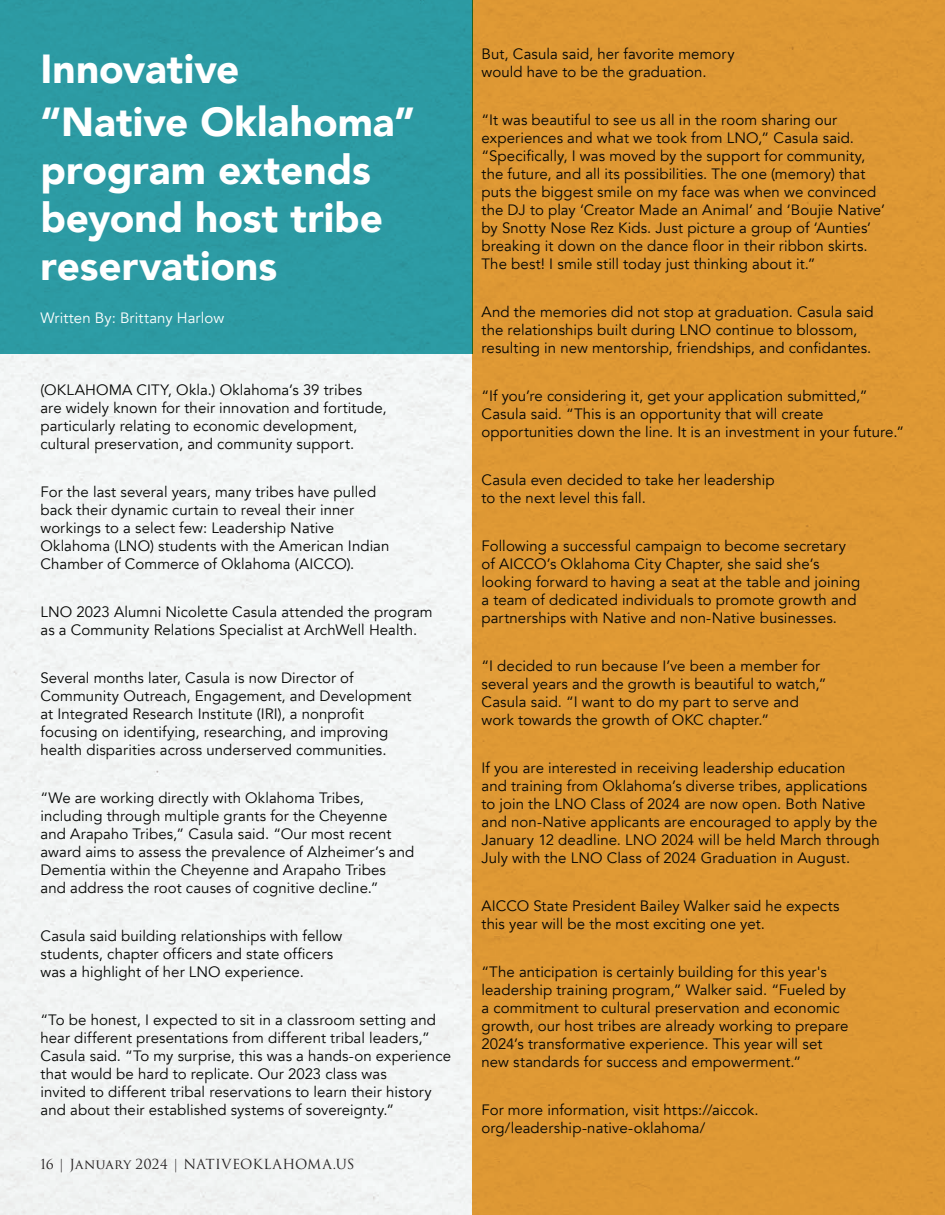
<style>
.page{position:relative;width:945px;height:1215px;background:#fff}
.page>*{position:absolute;margin:0;border:0;box-sizing:border-box;transform-origin:0 0}
.t1{font:900 40.5px/48px "Avenir";color:#fff}
.t2{font:15px/18px "Avenir";letter-spacing:.005em;color:#040503}
.t3{font:15px "Avenir";letter-spacing:.005em;color:#fff}
.t4{font:13.5px "Trajan Pro 3";letter-spacing:.015em;color:#231f20}
</style>
<div class="page">
<div style="left:0;top:0;width:472px;height:354px;background:#2c9aa3"></div>
<div style="left:472px;top:0;width:473px;height:1215px;background:#de9834"></div>
<h1 class="t1" style="left:40px;top:40px;width:376px;line-height:54px">Innovative<br>“Native Oklahoma”</h1>
<h1 class="t1" style="left:40px;top:145px;width:344px">program extends beyond host tribe reservations</h1>
<p class="t3" style="left:40px;top:308px;width:185px">Written By: Brittany Harlow</p>
<p class="t2" style="left:40px;top:381px;width:348px">(OKLAHOMA CITY, Okla.) Oklahoma’s 39 tribes are widely known for their innovation and fortitude, particularly relating to economic development, cultural preservation, and community support.</p>
<p class="t2" style="left:40px;top:483px;width:351px">For the last several years, many tribes have pulled back their dynamic curtain to reveal their inner workings to a select few: Leadership Native Oklahoma (LNO) students with the American Indian Chamber of Commerce of Oklahoma (AICCO).</p>
<p class="t2" style="left:40px;top:603px;width:394px">LNO 2023 Alumni Nicolette Casula attended the program as a Community Relations Specialist at ArchWell Health.</p>
<p class="t2" style="left:40px;top:669px;width:372px">Several months later, Casula is now Director of Community Outreach, Engagement, and Development at Integrated Research Institute (IRI), a nonprofit focusing on identifying, researching, and improving health disparities across underserved communities.</p>
<p class="t2" style="left:40px;top:789px;width:375px">“We are working directly with Oklahoma Tribes, including through multiple grants for the Cheyenne and Arapaho Tribes,” Casula said. “Our most recent award aims to assess the prevalence of Alzheimer’s and Dementia within the Cheyenne and Arapaho Tribes and address the root causes of cognitive decline.”</p>
<p class="t2" style="left:40px;top:927px;width:303px">Casula said building relationships with fellow students, chapter officers and state officers was a highlight of her LNO experience.</p>
<p class="t2" style="left:40px;top:1011px;width:412px">“To be honest, I expected to sit in a classroom setting and hear different presentations from different tribal leaders,” Casula said. “To my surprise, this was a hands-on experience that would be hard to replicate. Our 2023 class was<br>invited to different tribal reservations to learn their history and about their established systems of sovereignty.”</p>
<p class="t4" style="left:40px;top:1154px;width:315px">16 | January 2024 | NATIVEOKLAHOMA.US</p>
<p class="t2" style="left:482px;top:45px;width:255px">But, Casula said, her favorite memory would have to be the graduation.</p>
<p class="t2" style="left:482px;top:111px;width:405px">“It was beautiful to see us all in the room sharing our experiences and what we took from LNO,” Casula said. “Specifically, I was moved by the support for community, the future, and all its possibilities. The one (memory) that puts the biggest smile on my face was when we convinced the DJ to play ‘Creator Made an Animal’ and ‘Boujie Native’ by Snotty Nose Rez Kids. Just picture a group of ‘Aunties’ breaking it down on the dance floor in their ribbon skirts.<br>The best! I smile still today just thinking about it.”</p>
<p class="t2" style="left:482px;top:303px;width:394px">And the memories did not stop at graduation. Casula said the relationships built during LNO continue to blossom, resulting in new mentorship, friendships, and confidantes.</p>
<p class="t2" style="left:482px;top:387px;width:424px">“If you’re considering it, get your application submitted,”<br>Casula said. “This is an opportunity that will create opportunities down the line. It is an investment in your future.”</p>
<p class="t2" style="left:482px;top:471px;width:295px">Casula even decided to take her leadership to the next level this fall.</p>
<p class="t2" style="left:482px;top:537px;width:380px">Following a successful campaign to become secretary of AICCO’s Oklahoma City Chapter, she said she’s looking forward to having a seat at the table and joining a team of dedicated individuals to promote growth and partnerships with Native and non-Native businesses.</p>
<p class="t2" style="left:482px;top:657px;width:347px">“I decided to run because I’ve been a member for several years and the growth is beautiful to watch,” Casula said. “I want to do my part to serve and work towards the growth of OKC chapter.”</p>
<p class="t2" style="left:482px;top:759px;width:400px">If you are interested in receiving leadership education<br>and training from Oklahoma’s diverse tribes, applications to join the LNO Class of 2024 are now open. Both Native and non-Native applicants are encouraged to apply by the January 12 deadline. LNO 2024 will be held March through July with the LNO Class of 2024 Graduation in August.</p>
<p class="t2" style="left:482px;top:897px;width:360px">AICCO State President Bailey Walker said he expects this year will be the most exciting one yet.</p>
<p class="t2" style="left:482px;top:963px;width:369px">“The anticipation is certainly building for this year's leadership training program,” Walker said. “Fueled by a commitment to cultural preservation and economic growth, our host tribes are already working to prepare 2024’s transformative experience. This year will set new standards for success and empowerment.”</p>
<p class="t2" style="left:482px;top:1101px;width:279px">For more information, visit https://aiccok. org/leadership-native-oklahoma/</p>
</div>
